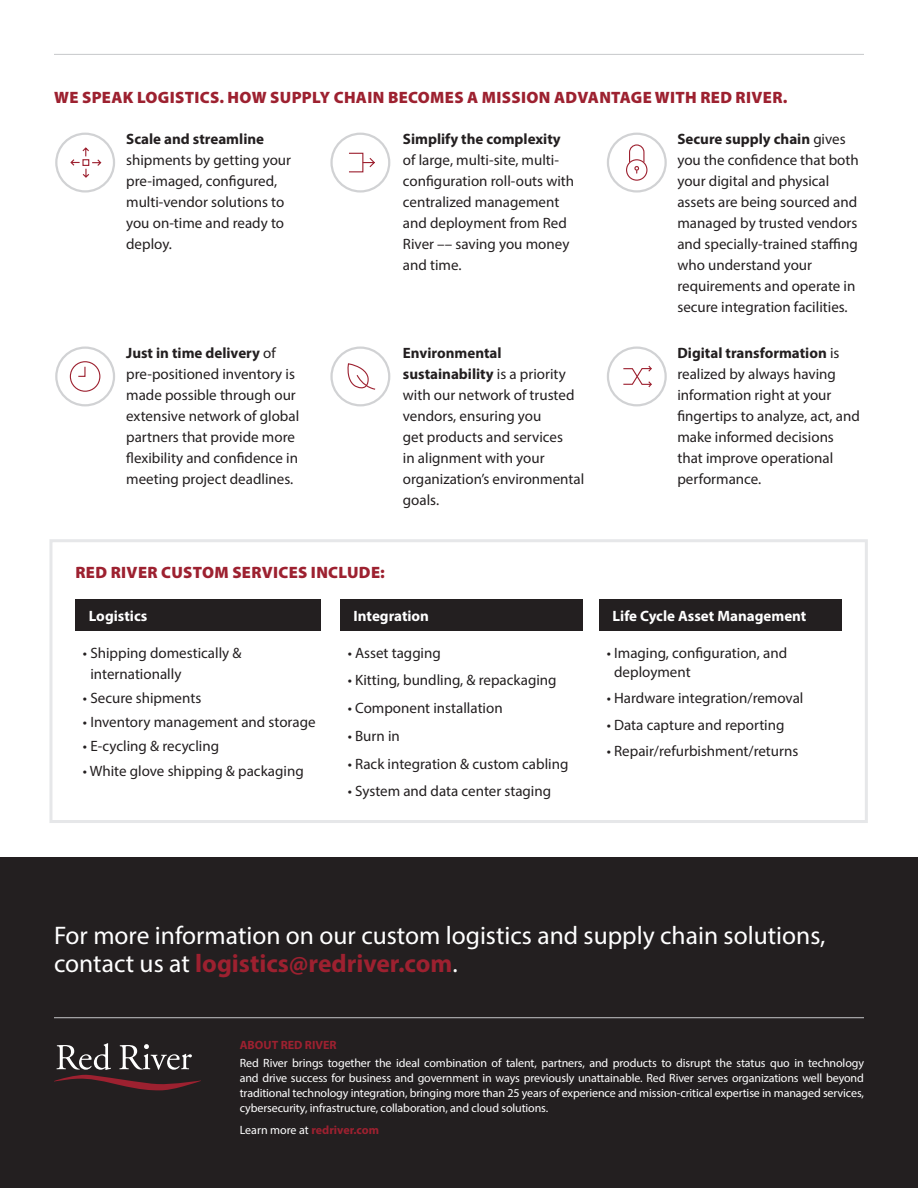
<style>
.page{position:relative;width:918px;height:1188px;background:#fff}
.page>*{position:absolute;margin:0;border:0;box-sizing:border-box;transform-origin:0 0}
.t1{font:25.5px/28.5px "Myriad Pro";color:#fff}
.t2{font:900 16.5px "Myriad Pro";letter-spacing:.02em;color:#9d2130}
.t3{font:15px/21px "Myriad Pro";color:#231f20}
.t4{font:700 15px "Myriad Pro";color:#fff}
.t5{font:12px/15px "Myriad Pro";letter-spacing:-.01em;color:#fff;text-align:justify}
.t6{font:700 12px "Myriad Pro";color:#9d2130}
.s1{font-weight:700}
.s2{font-weight:700;color:#9d2130}
.s3{font-weight:400;color:#fff}
.s4{font-weight:400;color:#231f20}
</style>
<div class="page">
<div style="left:0;top:858px;width:918px;height:330px;background:#231f20"></div>
<svg style="left:54px;top:1043px;width:147px;height:47px"></svg>
<hr style="left:54px;top:1017px;width:810px;height:1px;background:#c7c8ca">
<hr style="left:54px;top:54px;width:810px;height:1px;background:#c7c8ca">
<div style="left:607px;top:133px;width:60px;height:60px;border:2px solid #d1d2d4;border-radius:50%"></div>
<div style="left:626px;top:159px;width:21px;height:22px;border:1px solid #9d2130;border-radius:50%"></div>
<svg style="left:628px;top:144px;width:17px;height:29px"></svg>
<div style="left:55px;top:346px;width:60px;height:60px;border:2px solid #d1d2d4;border-radius:50%"></div>
<div style="left:70px;top:361px;width:30px;height:31px;border:1px solid #9d2130;border-radius:50%"></div>
<svg style="left:78px;top:366px;width:8px;height:11px"></svg>
<div style="left:330px;top:346px;width:60px;height:60px;border:2px solid #d1d2d4;border-radius:50%"></div>
<svg style="left:347px;top:363px;width:29px;height:27px"></svg>
<div style="left:607px;top:346px;width:60px;height:60px;border:2px solid #d1d2d4;border-radius:50%"></div>
<svg style="left:623px;top:365px;width:29px;height:23px"></svg>
<div style="left:55px;top:133px;width:60px;height:60px;border:2px solid #d1d2d4;border-radius:50%"></div>
<svg style="left:70px;top:147px;width:32px;height:31px"></svg>
<div style="left:330px;top:133px;width:60px;height:60px;border:2px solid #d1d2d4;border-radius:50%"></div>
<svg style="left:349px;top:152px;width:26px;height:21px"></svg>
<div style="left:49px;top:539px;width:819px;height:284px;border:3px solid #e6e7e9"></div>
<div style="left:75px;top:599px;width:246px;height:32px;background:#231f20"></div>
<div style="left:340px;top:599px;width:242px;height:32px;background:#231f20"></div>
<div style="left:599px;top:599px;width:242px;height:32px;background:#231f20"></div>
<p class="t2" style="left:54px;top:87px;width:735px">WE SPEAK LOGISTICS. HOW SUPPLY CHAIN BECOMES A MISSION ADVANTAGE WITH RED RIVER.</p>
<p class="t3" style="left:126px;top:128px;width:166px"><span class="s1">Scale and streamline </span>shipments by getting your pre-imaged, configured, multi-vendor solutions to you on-time and ready to deploy.</p>
<p class="t3" style="left:403px;top:128px;width:173px"><span class="s1">Simplify the complexity </span>of large, multi-site, multi&shy;configuration roll-outs with centralized management and deployment from Red<br>River –– saving you money and time.</p>
<p class="t3" style="left:126px;top:342px;width:175px"><span class="s1">Just in time delivery</span> of pre-positioned inventory is made possible through our extensive network of global partners that provide more flexibility and confidence in meeting project deadlines.</p>
<p class="t3" style="left:403px;top:342px;width:183px"><span class="s1">Environmental sustainability</span> is a priority with our network of trusted vendors, ensuring you<br>get products and services<br>in alignment with your organization’s environmental goals.</p>
<p class="t2" style="left:75px;top:562px;width:311px">RED RIVER CUSTOM SERVICES INCLUDE:</p>
<p class="t3" style="left:677px;top:128px;width:183px"><span class="s1">Secure supply chain</span> gives you the confidence that both your digital and physical assets are being sourced and managed by trusted vendors and specially-trained staffing who understand your requirements and operate in secure integration facilities.</p>
<p class="t3" style="left:677px;top:342px;width:184px"><span class="s1">Digital transformation</span> is realized by always having information right at your fingertips to analyze, act, and make informed decisions that improve operational performance.</p>
<p class="t4" style="left:89px;top:606px;width:60px">Logistics</p>
<p class="t4" style="left:354px;top:606px;width:77px">Integration</p>
<p class="t4" style="left:613px;top:606px;width:195px">Life Cycle Asset Management</p>
<p class="t3" style="left:90px;top:642px;width:153px;text-indent:-7px">• Shipping domestically &amp; internationally</p>
<p class="t3" style="left:83px;top:687px;width:120px">• Secure shipments</p>
<p class="t3" style="left:83px;top:711px;width:234px">• Inventory management and storage</p>
<p class="t3" style="left:83px;top:736px;width:138px">• E-cycling &amp; recycling</p>
<p class="t3" style="left:83px;top:760px;width:222px">• White glove shipping &amp; packaging</p>
<p class="t3" style="left:348px;top:642px;width:95px">• Asset tagging</p>
<p class="t3" style="left:348px;top:670px;width:210px">• Kitting, bundling, &amp; repackaging</p>
<p class="t3" style="left:348px;top:697px;width:156px">• Component installation</p>
<p class="t3" style="left:348px;top:725px;width:54px">• Burn in</p>
<p class="t3" style="left:348px;top:753px;width:222px">• Rack integration &amp; custom cabling</p>
<p class="t3" style="left:348px;top:781px;width:205px">• System and data center staging</p>
<p class="t3" style="left:614px;top:643px;width:175px;line-height:19.5px;text-indent:-7px">• Imaging, configuration, and deployment</p>
<p class="t3" style="left:607px;top:688px;width:198px">• Hardware integration/removal</p>
<p class="t3" style="left:607px;top:714px;width:179px">• Data capture and reporting</p>
<p class="t3" style="left:607px;top:740px;width:193px">• Repair/refurbishment/returns</p>
<p class="t1" style="left:54px;top:920px;width:773px">For more information on our custom logistics and supply chain solutions, contact us at <span class="s2">logistics@redriver.com</span>.</p>
<p class="t6" style="left:240px;top:1037px;width:98px">ABOUT RED RIVER</p>
<p class="t5" style="left:240px;top:1056px;width:626px">Red River brings together the ideal combination of talent, partners, and products to disrupt the status quo in technology and drive success for business and government in ways previously unattainable. Red River serves organizations well beyond traditional technology integration, bringing more than 25 years of experience and mission-critical expertise in managed services, cybersecurity, infrastructure, collaboration, and cloud solutions.</p>
<p class="t6" style="left:240px;top:1122px;width:143px"><span class="s3">Learn more at</span> redriver.com<span class="s4">.</span></p>
</div>
